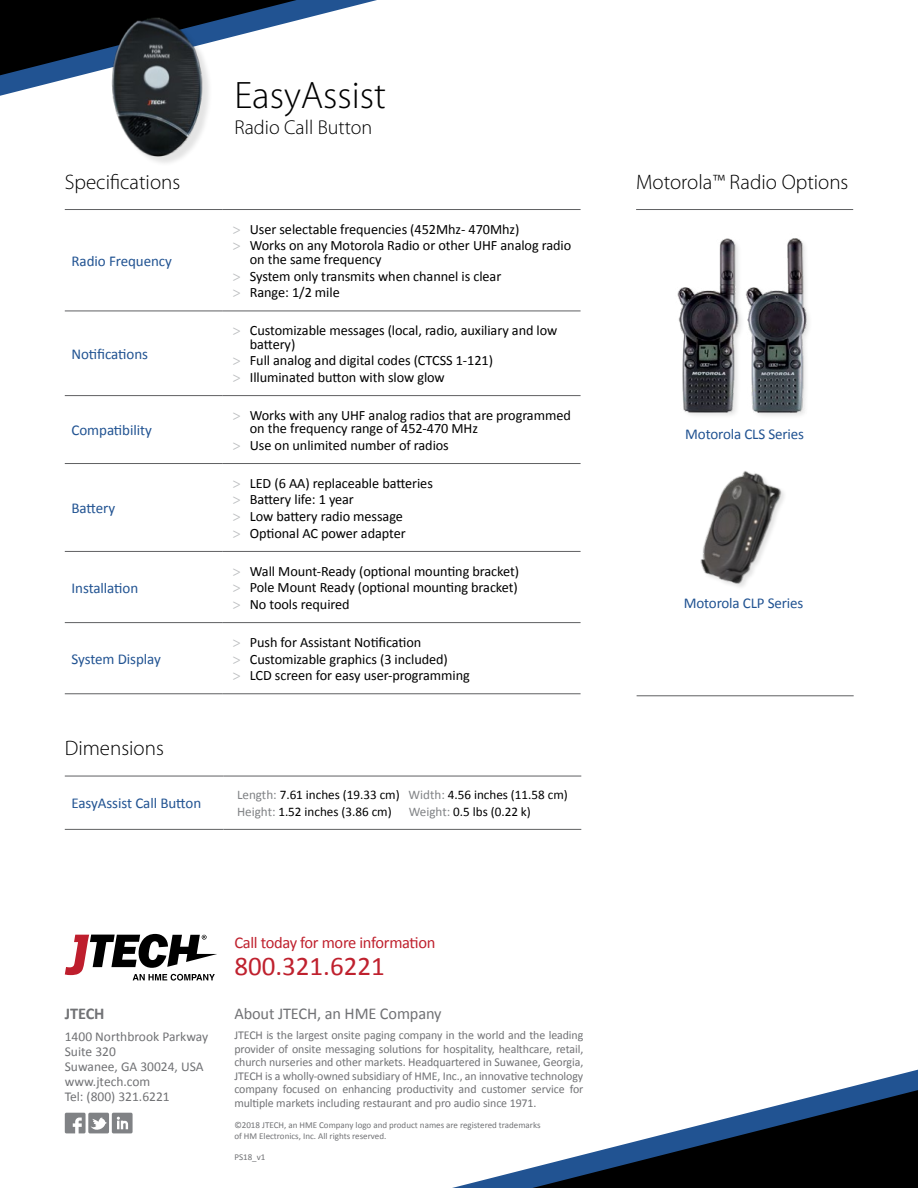
<style>
.page{position:relative;width:918px;height:1188px;background:#fff}
.page>*{position:absolute;margin:0;border:0;box-sizing:border-box;transform-origin:0 0}
.t1{font:300 38.4px "Myriad Pro";color:#000}
.t2{font:27px "Calibri";color:#bf212e}
.t3{font:300 21px "Myriad Pro";color:#000}
.t4{font:300 20.1px "Myriad Pro";color:#000}
.t5{font:16.5px "Calibri";letter-spacing:-.02em;color:#bf212e}
.t6{font:16.5px "Calibri";letter-spacing:-.005em;color:#717275}
.t7{font:700 16.5px "Calibri";letter-spacing:-.005em;color:#717275}
.t8{font:15px "Calibri";letter-spacing:-.005em;color:#215392}
.t9{font:14.25px/16.8px "Calibri";letter-spacing:-.005em;color:#000}
.t10{font:13.5px/15px "Calibri";color:#717275}
.t11{font:13.2px/16.5px "Calibri";color:#000}
.t12{font:12px/13.5px "Calibri";letter-spacing:-.005em;color:#717275;text-align:justify}
.t13{font:9px/10.5px "Calibri";color:#717275}
.s1{font-family:"Myriad Pro";color:#bcbec0}
.s2{color:#808285}
</style>
<div class="page">
<img style="left:677px;top:238px;width:132px;height:178px">
<svg style="left:452px;top:1070px;width:466px;height:118px"></svg>
<svg style="left:532px;top:1090px;width:386px;height:98px"></svg>
<svg style="left:0;top:0;width:377px;height:96px"></svg>
<svg style="left:65px;top:934px;width:152px;height:47px"></svg>
<svg style="left:65px;top:1113px;width:68px;height:20px"></svg>
<hr style="left:65px;top:311px;width:158px;height:1px;background:#5f6062">
<hr style="left:223px;top:311px;width:358px;height:1px;background:#5f6062">
<hr style="left:65px;top:395px;width:158px;height:1px;background:#5f6062">
<hr style="left:223px;top:395px;width:358px;height:1px;background:#5f6062">
<hr style="left:65px;top:463px;width:158px;height:1px;background:#5f6062">
<hr style="left:223px;top:463px;width:358px;height:1px;background:#5f6062">
<hr style="left:65px;top:551px;width:158px;height:1px;background:#5f6062">
<hr style="left:223px;top:551px;width:358px;height:1px;background:#5f6062">
<hr style="left:65px;top:622px;width:158px;height:1px;background:#5f6062">
<hr style="left:223px;top:622px;width:358px;height:1px;background:#5f6062">
<hr style="left:65px;top:209px;width:158px;height:1px;background:#5f6062">
<hr style="left:65px;top:693px;width:158px;height:1px;background:#5f6062">
<hr style="left:223px;top:209px;width:358px;height:1px;background:#5f6062">
<hr style="left:223px;top:693px;width:358px;height:1px;background:#5f6062">
<div style="left:113px;top:19px;width:100px;height:148px;background:#000;opacity:.11"></div>
<img style="left:109px;top:14px;width:98px;height:146px">
<hr style="left:65px;top:776px;width:159px;height:1px;background:#5f6062">
<hr style="left:65px;top:829px;width:159px;height:1px;background:#5f6062">
<hr style="left:224px;top:776px;width:357px;height:1px;background:#5f6062">
<hr style="left:224px;top:829px;width:357px;height:1px;background:#5f6062">
<hr style="left:636px;top:209px;width:217px;height:1px;background:#5f6062">
<img style="left:700px;top:471px;width:84px;height:116px">
<hr style="left:637px;top:695px;width:217px;height:1px;background:#5f6062">
<h3 class="t3" style="left:65px;top:169px;width:117px">Specifications</h3>
<p class="t8" style="left:72px;top:251px;width:102px">Radio Frequency</p>
<p class="t8" style="left:72px;top:344px;width:78px">Notifications</p>
<p class="t8" style="left:72px;top:421px;width:82px">Compatibility</p>
<p class="t8" style="left:72px;top:499px;width:45px">Battery</p>
<p class="t8" style="left:72px;top:578px;width:68px">Installation</p>
<p class="t8" style="left:72px;top:649px;width:91px">System Display</p>
<h3 class="t3" style="left:65px;top:735px;width:101px">Dimensions</h3>
<h1 class="t1" style="left:234px;top:72px;width:153px">EasyAssist</h1>
<h3 class="t4" style="left:234px;top:115px;width:140px">Radio Call Button</h3>
<p class="t9" style="left:233px;top:221px;width:340px"><span class="s1">&gt;</span> User selectable frequencies (452Mhz- 470Mhz)<br><span class="s1">&gt;</span> Works on any Motorola Radio or other UHF analog radio</p>
<p class="t9" style="left:233px;top:251px;width:270px;text-indent:17px">on the same frequency<br><span class="s1">&gt;</span> System only transmits when channel is clear <span class="s1">&gt;</span> Range: 1/2 mile</p>
<p class="t9" style="left:250px;top:324px;width:309px;line-height:13.5px;text-indent:-17px"><span class="s1">&gt;</span> Customizable messages (local, radio, auxiliary and low battery)</p>
<p class="t9" style="left:233px;top:352px;width:262px"><span class="s1">&gt;</span> Full analog and digital codes (CTCSS 1-121) <span class="s1">&gt;</span> Illuminated button with slow glow</p>
<p class="t9" style="left:250px;top:408px;width:323px;line-height:13.5px;text-indent:-17px"><span class="s1">&gt;</span> Works with any UHF analog radios that are programmed on the frequency range of 452-470 MHz</p>
<p class="t9" style="left:233px;top:437px;width:218px"><span class="s1">&gt;</span> Use on unlimited number of radios</p>
<p class="t9" style="left:233px;top:475px;width:202px"><span class="s1">&gt;</span> LED (6 AA) replaceable batteries <span class="s1">&gt;</span> Battery life: 1 year<br><span class="s1">&gt;</span> Low battery radio message<br><span class="s1">&gt;</span> Optional AC power adapter</p>
<p class="t9" style="left:233px;top:563px;width:288px;text-align:justify"><span class="s1">&gt;</span> Wall Mount-Ready (optional mounting bracket) <span class="s1">&gt;</span> Pole Mount Ready (optional mounting bracket) <span class="s1">&gt;</span> No tools required</p>
<p class="t9" style="left:233px;top:634px;width:239px"><span class="s1">&gt;</span> Push for Assistant Notification<br><span class="s1">&gt;</span> Customizable graphics (3 included)<br><span class="s1">&gt;</span> LCD screen for easy user-programming</p>
<p class="t8" style="left:72px;top:794px;width:131px">EasyAssist Call Button</p>
<p class="t11" style="left:237px;top:787px;width:332px"><span class="s2">Length:</span> 7.61 inches (19.33 cm) <span class="s2">Width:</span> 4.56 inches (11.58 cm)<br><span class="s2">Height:</span> 1.52 inches (3.86 cm)</p>
<p class="t11" style="left:409px;top:803px;width:124px"><span class="s2">Weight:</span> 0.5 lbs (0.22 k)</p>
<p class="t7" style="left:65px;top:1003px;width:41px">JTECH</p>
<p class="t10" style="left:65px;top:1029px;width:145px">1400 Northbrook Parkway<br>Suite 320<br>Suwanee, GA 30024, USA www.jtech.com<br>Tel: (800) 321.6221</p>
<p class="t5" style="left:234px;top:932px;width:203px">Call today for more information</p>
<h2 class="t2" style="left:234px;top:949px;width:152px">800.321.6221</h2>
<p class="t6" style="left:234px;top:1003px;width:209px">About JTECH, an HME Company</p>
<p class="t12" style="left:234px;top:1029px;width:350px">JTECH is the largest onsite paging company in the world and the leading provider of onsite messaging solutions for hospitality, healthcare, retail, church nurseries and other markets. Headquartered in Suwanee, Georgia, JTECH is a wholly-owned subsidiary of HME, Inc., an innovative technology company focused on enhancing productivity and customer service for multiple markets including restaurant and pro audio since 1971.</p>
<p class="t13" style="left:234px;top:1120px;width:308px">©2018 JTECH, an HME Company logo and product names are registered trademarks of HM Electronics, Inc. All rights reserved.</p>
<p class="t13" style="left:234px;top:1151px;width:33px">PS18_v1</p>
<h3 class="t3" style="left:636px;top:169px;width:214px">Motorola™ Radio Options</h3>
<p class="t8" style="left:685px;top:425px;width:120px">Motorola CLS Series</p>
<p class="t8" style="left:684px;top:593px;width:121px">Motorola CLP Series</p>
</div>
